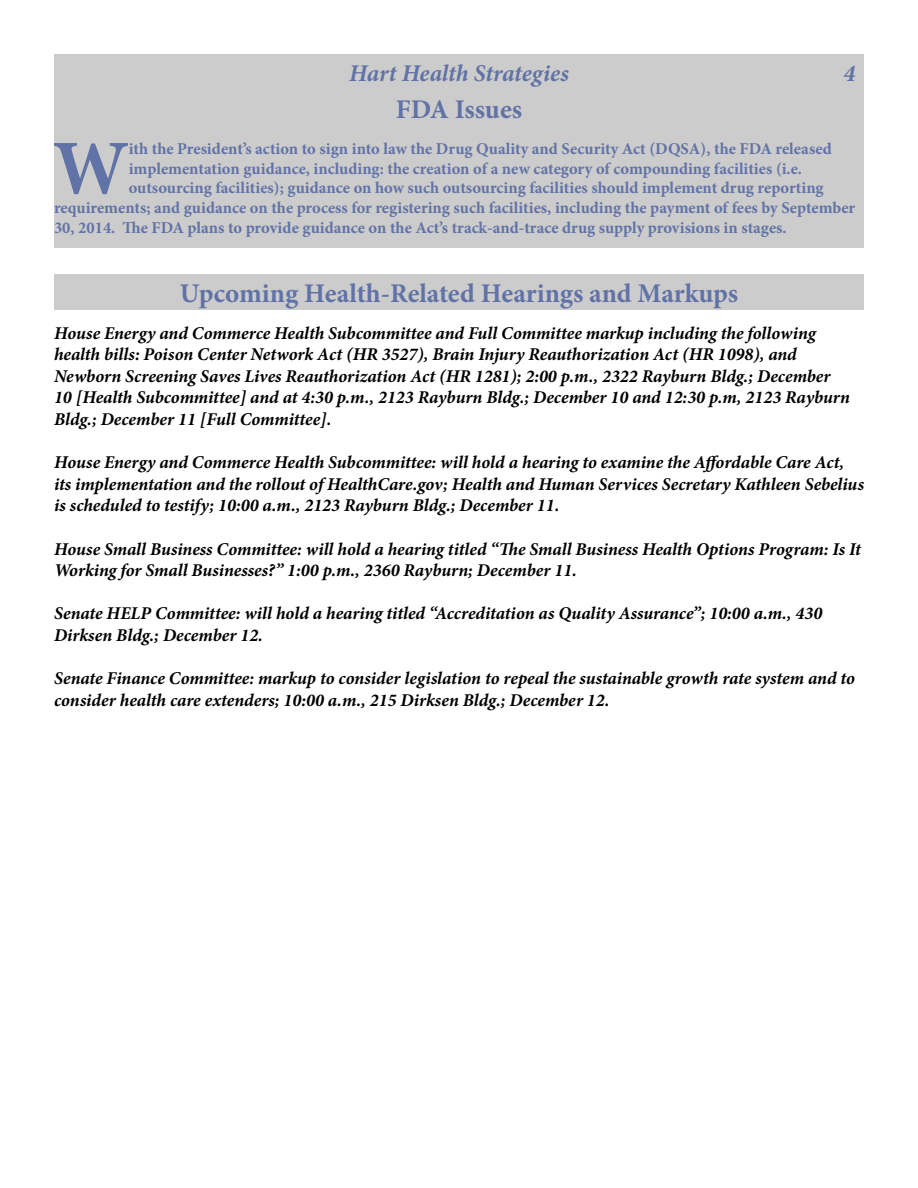
<style>
.page{position:relative;width:918px;height:1188px;background:#fff}
.page>*{position:absolute;margin:0;border:0;box-sizing:border-box;transform-origin:0 0}
.Paragraph_Style_1{font:700 77.4px "Minion Pro";color:#6172a6}
.t1{font:700 27px "Minion Pro";color:#6172a6}
.t2{font:italic 700 24px "Minion Pro";letter-spacing:-.005em;color:#6172a6}
.t3{font:italic 700 18px/21.6px "Minion Pro";letter-spacing:-.005em;color:#000}
.Paragraph_Style_1-2{font:700 16.5px "Minion Pro";color:#6172a6}
</style>
<div class="page">
<div style="left:54px;top:54px;width:810px;height:36px;background:#ccc"></div>
<div style="left:54px;top:127px;width:810px;height:121px;background:#ccc"></div>
<div style="left:54px;top:90px;width:810px;height:36px;background:#ccc"></div>
<div style="left:54px;top:274px;width:810px;height:36px;background:#ccc"></div>
<p class="t2" style="left:349px;top:56px;width:221px">Hart Health Strategies</p>
<p class="t2" style="left:844px;top:56px;width:13px">4</p>
<p class="t1" style="left:396px;top:90px;width:128px">FDA Issues</p>
<p class="Paragraph_Style_1" style="left:53px;top:114px;width:77px">W</p>
<p class="Paragraph_Style_1-2" style="left:129px;top:137px;width:705px">ith the President’s action to sign into law the Drug Quality and Security Act (DQSA), the FDA released</p>
<p class="Paragraph_Style_1-2" style="left:129px;top:157px;width:675px">implementation guidance, including: the creation of a new category of compounding facilities (i.e.</p>
<p class="Paragraph_Style_1-2" style="left:129px;top:176px;width:696px">outsourcing facilities); guidance on how such outsourcing facilities should implement drug reporting</p>
<p class="Paragraph_Style_1-2" style="left:54px;top:196px;width:803px">requirements; and guidance on the process for registering such facilities, including the payment of fees by September</p>
<p class="Paragraph_Style_1-2" style="left:54px;top:216px;width:734px">30, 2014. The FDA plans to provide guidance on the Act’s track-and-trace drug supply provisions in stages.</p>
<p class="t1" style="left:180px;top:275px;width:560px">Upcoming Health-Related Hearings and Markups</p>
<p class="t3" style="left:54px;top:322px;width:798px">House Energy and Commerce Health Subcommittee and Full Committee markup including the following health bills: Poison Center Network Act (HR 3527), Brain Injury Reauthorization Act (HR 1098), and Newborn Screening Saves Lives Reauthorization Act (HR 1281); 2:00 p.m., 2322 Rayburn Bldg.; December 10 [Health Subcommittee] and at 4:30 p.m., 2123 Rayburn Bldg.; December 10 and 12:30 p.m, 2123 Rayburn Bldg.; December 11 [Full Committee].</p>
<p class="t3" style="left:54px;top:451px;width:812px">House Energy and Commerce Health Subcommittee: will hold a hearing to examine the Affordable Care Act, its implementation and the rollout of HealthCare.gov; Health and Human Services Secretary Kathleen Sebelius is scheduled to testify; 10:00 a.m., 2123 Rayburn Bldg.; December 11.</p>
<p class="t3" style="left:54px;top:538px;width:808px">House Small Business Committee: will hold a hearing titled “The Small Business Health Options Program: Is It<br>Working for Small Businesses?” 1:00 p.m., 2360 Rayburn; December 11.</p>
<p class="t3" style="left:54px;top:603px;width:770px">Senate HELP Committee: will hold a hearing titled “Accreditation as Quality Assurance”; 10:00 a.m., 430<br>Dirksen Bldg.; December 12.</p>
<p class="t3" style="left:54px;top:667px;width:803px">Senate Finance Committee: markup to consider legislation to repeal the sustainable growth rate system and to consider health care extenders; 10:00 a.m., 215 Dirksen Bldg.; December 12.</p>
</div>
